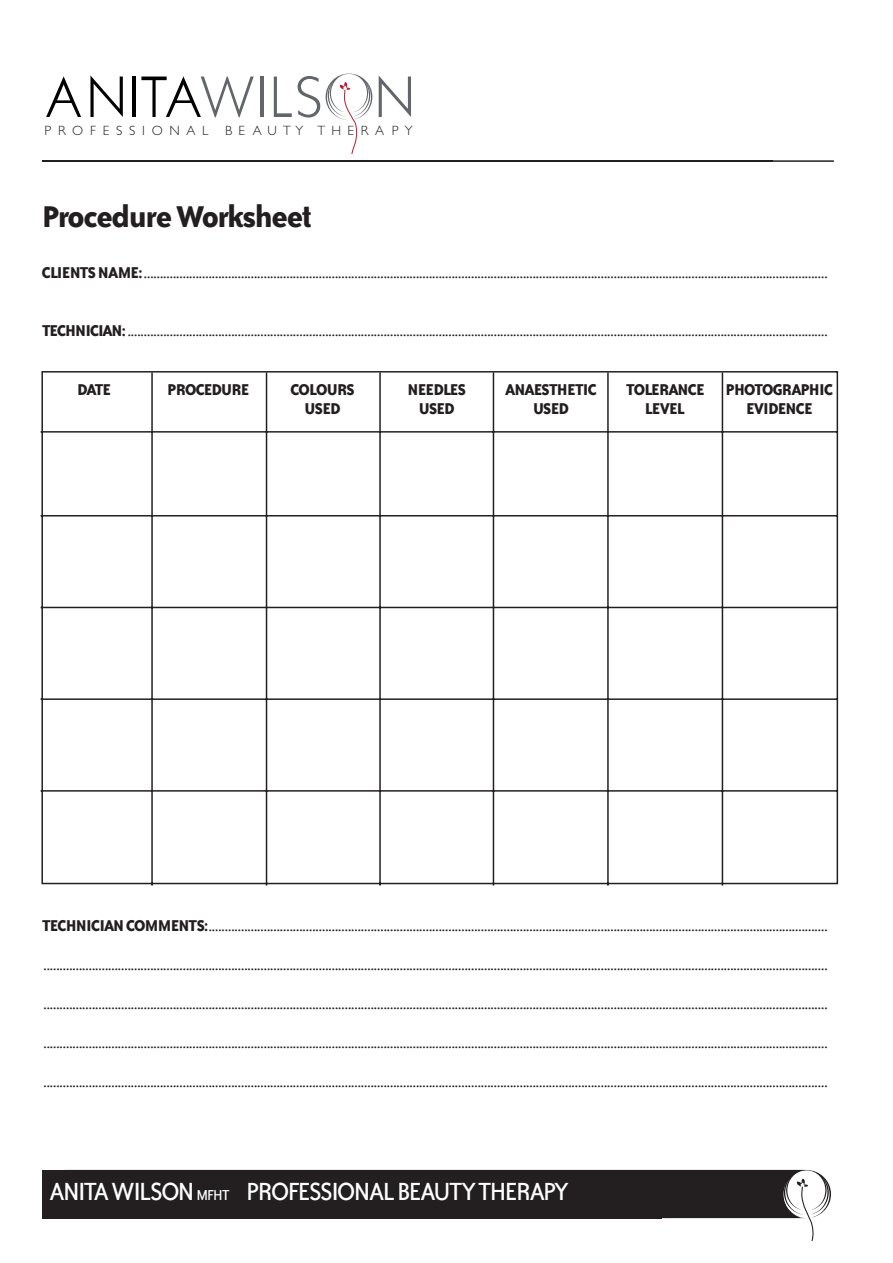
<style>
.page{position:relative;width:893px;height:1263px;background:#fff}
.page>*{position:absolute;margin:0;border:0;box-sizing:border-box;transform-origin:0 0}
.t1{font:700 34.5px "Bailey Sans ITC";letter-spacing:-.04em;color:#231f20}
.t2{font:28.5px "Bailey Sans ITC";letter-spacing:-.055em;color:#fff}
.t3{font:18px/39px "Bailey Sans ITC";color:#231f20;text-align:justify}
.t4{font:700 18px/19.5px "Bailey Sans ITC";letter-spacing:-.04em;color:#231f20;text-align:center}
.t5{font:300 13.5px "Gill Sans";letter-spacing:.5em;color:#231f20}
.s1{font-weight:700}
.s2{font-size:16.5px}
</style>
<div class="page">
<div style="left:43px;top:1170px;width:785px;height:48px;background:#231f20;border-radius:24px"></div>
<svg style="left:782px;top:1170px;width:49px;height:70px"></svg>
<svg style="left:46px;top:76px;width:35px;height:41px"></svg>
<svg style="left:90px;top:75px;width:33px;height:42px"></svg>
<svg style="left:379px;top:76px;width:32px;height:41px"></svg>
<hr style="left:133px;top:77px;width:3px;height:40px;background:#000">
<svg style="left:141px;top:76px;width:113px;height:41px"></svg>
<hr style="left:260px;top:77px;width:3px;height:40px;background:#62656a">
<svg style="left:274px;top:77px;width:18px;height:40px"></svg>
<svg style="left:298px;top:76px;width:22px;height:42px"></svg>
<svg style="left:326px;top:74px;width:46px;height:80px"></svg>
<hr style="left:43px;top:160px;width:729px;height:2px;background:#231f20">
<hr style="left:758px;top:160px;width:76px;height:2px;background:#231f20">
<svg style="left:40px;top:371px;width:799px;height:515px"></svg>
<p class="t5" style="left:44px;top:125px;width:370px">PROFESSIONAL BEAUTY THERAPY</p>
<h1 class="t1" style="left:42px;top:203px;width:272px">Procedure Worksheet</h1>
<p class="t3" style="left:42px;top:254px;width:787px"><span class="s1">CLIENTS NAME:</span>...................................................................................................................................................................................................................</p>
<p class="t3" style="left:42px;top:313px;width:787px"><span class="s1">TECHNICIAN:</span> ........................................................................................................................................................................................................................</p>
<p class="t4" style="left:77px;top:381px;width:35px">DATE</p>
<p class="t4" style="left:167px;top:381px;width:84px">PROCEDURE</p>
<p class="t4" style="left:290px;top:381px;width:66px">COLOURS<br>USED</p>
<p class="t4" style="left:408px;top:381px;width:60px">NEEDLES<br>USED</p>
<p class="t4" style="left:505px;top:381px;width:93px">ANAESTHETIC<br>USED</p>
<p class="t4" style="left:626px;top:381px;width:80px">TOLERANCE<br>LEVEL</p>
<p class="t4" style="left:726px;top:381px;width:109px">PHOTOGRAPHIC<br>EVIDENCE</p>
<p class="t3" style="left:42px;top:907px;width:787px"><span class="s1">TECHNICIAN COMMENTS:</span>............................................................................................................................................................................................... .................................................................................................................................................................................................................................................. .................................................................................................................................................................................................................................................. .................................................................................................................................................................................................................................................. ..................................................................................................................................................................................................................................................</p>
<h2 class="t2" style="left:49px;top:1179px;width:521px">ANITA WILSON <span class="s2">MFHT</span> PROFESSIONAL BEAUTY THERAPY</h2>
</div>
